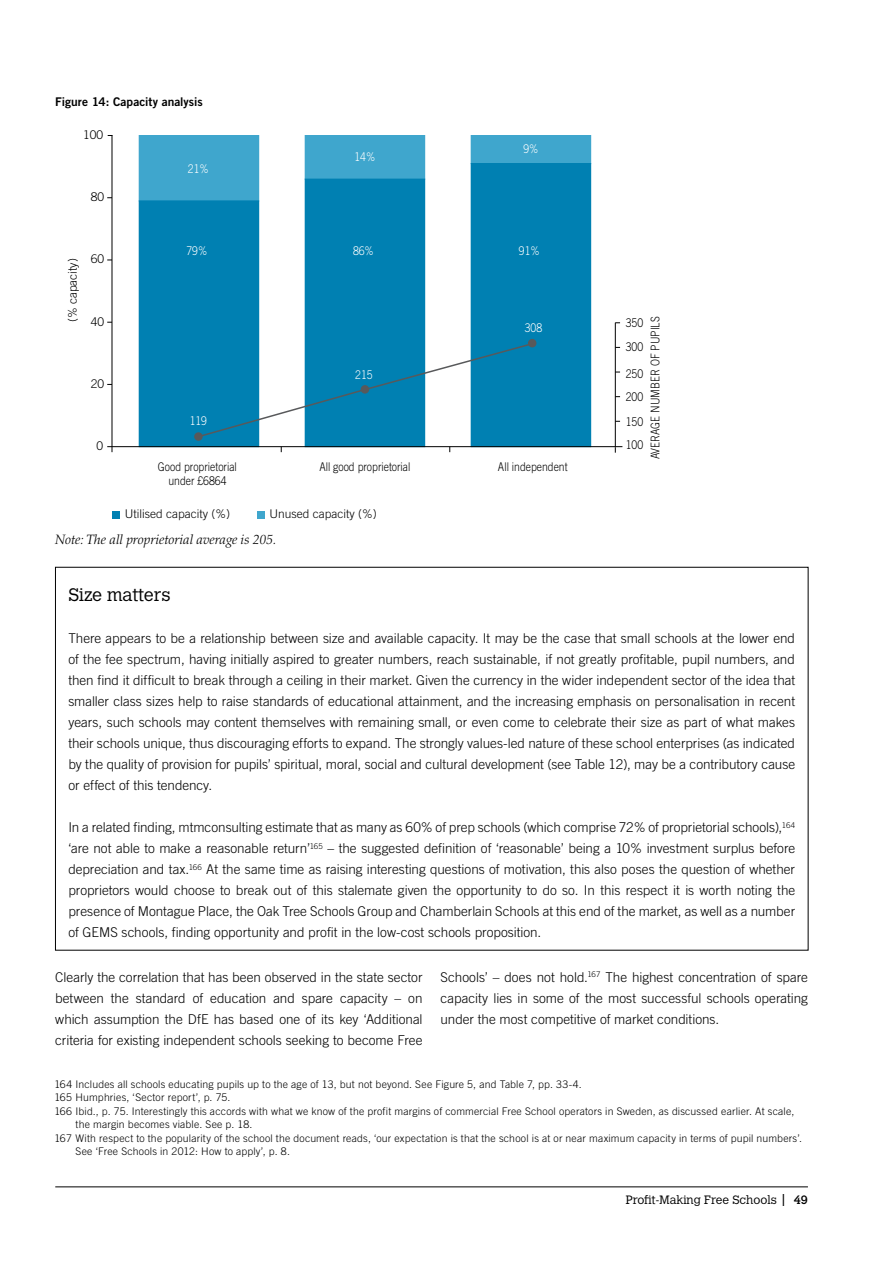
<style>
.page{position:relative;width:893px;height:1263px;background:#fff}
.page>*{position:absolute;margin:0;border:0;box-sizing:border-box;transform-origin:0 0}
.t1{font:300 18px "Calvert MT Std";color:#000}
.t2{font:300 13.5px/21px "Trade Gothic LT Std";color:#000;text-align:justify}
.t3{font:italic 300 13.5px "Palatino LT Std";color:#000}
.t4{font:300 12px/23.9px "Trade Gothic LT Std";color:#000;text-align:center;scale:.87 1}
.t5{font:300 12px "Trade Gothic LT Std";color:#010101}
.t6{font:300 12px "Calvert MT Std";color:#000}
.t7{font:300 12px "Trade Gothic LT Std";color:#fff;scale:.87 1}
.t8{font:12px "Trade Gothic LT Std Bd 2";color:#000}
.t9{font:300 12px "Trade Gothic LT Std";color:#000}
.t10{font:300 10.5px "Trade Gothic LT Std";letter-spacing:.02em;color:#000}
.s1{font-weight:400}
</style>
<div class="page">
<hr style="left:55px;top:1186px;width:753px;height:1px;background:#000">
<div style="left:139px;top:135px;width:120px;height:66px;background:#3fa6cd"></div>
<div style="left:305px;top:135px;width:120px;height:44px;background:#3fa6cd"></div>
<div style="left:305px;top:135px;width:120px;height:45px;border:1px solid #3fa6cd"></div>
<div style="left:471px;top:135px;width:120px;height:29px;background:#3fa6cd"></div>
<div style="left:139px;top:201px;width:120px;height:246px;background:#0080b2"></div>
<div style="left:139px;top:200px;width:120px;height:247px;border:1px solid #0080b2"></div>
<div style="left:305px;top:179px;width:120px;height:268px;background:#0080b2"></div>
<div style="left:471px;top:164px;width:120px;height:283px;background:#0080b2"></div>
<div style="left:112px;top:511px;width:8px;height:7px;background:#0080b2"></div>
<div style="left:257px;top:511px;width:7px;height:7px;background:#3fa6cd"></div>
<hr style="left:112px;top:446px;width:510px;height:1px;background:#000">
<hr style="left:112px;top:135px;width:1px;height:317px;background:#000">
<hr style="left:615px;top:323px;width:1px;height:124px;background:#000">
<svg style="left:203px;top:342px;width:331px;height:96px"></svg>
<div style="left:528px;top:339px;width:8px;height:8px;background:#58595b;border-radius:50%"></div>
<div style="left:361px;top:385px;width:8px;height:9px;background:#58595b;border-radius:50%"></div>
<div style="left:194px;top:432px;width:9px;height:9px;background:#58595b;border-radius:50%"></div>
<p class="t8" style="left:55px;top:94px;width:149px">Figure 14: Capacity analysis</p>
<p class="t9" style="left:83px;top:128px;width:22px">100</p>
<p class="t9" style="left:91px;top:190px;width:15px">80</p>
<p class="t7" style="left:188px;top:161px;width:26px">21%</p>
<p class="t7" style="left:354px;top:150px;width:26px">14%</p>
<p class="t7" style="left:523px;top:142px;width:19px">9%</p>
<p class="t5" style="left:66px;top:322px;width:65px;rotate:-90deg">(% capacity)</p>
<p class="t9" style="left:91px;top:252px;width:15px">60</p>
<p class="t9" style="left:91px;top:314px;width:15px">40</p>
<p class="t9" style="left:91px;top:377px;width:15px">20</p>
<p class="t9" style="left:96px;top:439px;width:8px">0</p>
<p class="t7" style="left:186px;top:244px;width:26px">79%</p>
<p class="t7" style="left:353px;top:244px;width:26px">86%</p>
<p class="t7" style="left:519px;top:244px;width:26px">91%</p>
<p class="t7" style="left:190px;top:414px;width:22px">119</p>
<p class="t7" style="left:355px;top:368px;width:22px">215</p>
<p class="t4" style="left:643px;top:459px;width:165px;rotate:-90deg">AVERAGE NUMBER OF PUPILS</p>
<p class="t7" style="left:525px;top:321px;width:22px">308</p>
<p class="t4" style="left:626px;top:311px;width:22px;text-align:left">350<br>300</p>
<p class="t4" style="left:626px;top:361px;width:22px;text-align:justify">250<br>200<br>150<br>100</p>
<p class="t4" style="left:158px;top:459px;width:92px;line-height:14.4px">Good proprietorial under £6864</p>
<p class="t4" style="left:319px;top:454px;width:106px">All good proprietorial</p>
<p class="t4" style="left:498px;top:454px;width:82px">All independent</p>
<p class="t5" style="left:125px;top:507px;width:107px">Utilised capacity (%)</p>
<p class="t5" style="left:270px;top:507px;width:109px">Unused capacity (%)</p>
<p class="t3" style="left:55px;top:531px;width:223px">Note: The all proprietorial average is 205.</p>
<h1 class="t1" style="left:68px;top:585px;width:104px">Size matters</h1>
<p class="t2" style="left:68px;top:628px;width:728px">There appears to be a relationship between size and available capacity. It may be the case that small schools at the lower end of the fee spectrum, having initially aspired to greater numbers, reach sustainable, if not greatly profitable, pupil numbers, and then find it difficult to break through a ceiling in their market. Given the currency in the wider independent sector of the idea that smaller class sizes help to raise standards of educational attainment, and the increasing emphasis on personalisation in recent years, such schools may content themselves with remaining small, or even come to celebrate their size as part of what makes their schools unique, thus discouraging efforts to expand. The strongly values-led nature of these school enterprises (as indicated by the quality of provision for pupils’ spiritual, moral, social and cultural development (see Table 12), may be a contributory cause or effect of this tendency.</p>
<p class="t2" style="left:68px;top:817px;width:728px">In a related finding, mtmconsulting estimate that as many as 60% of prep schools (which comprise 72% of proprietorial schools),<sup>164 </sup>‘are not able to make a reasonable return’<sup>165</sup> – the suggested definition of ‘reasonable’ being a 10% investment surplus before depreciation and tax.<sup>166</sup> At the same time as raising interesting questions of motivation, this also poses the question of whether proprietors would choose to break out of this stalemate given the opportunity to do so. In this respect it is worth noting the presence of Montague Place, the Oak Tree Schools Group and Chamberlain Schools at this end of the market, as well as a number of GEMS schools, finding opportunity and profit in the low-cost schools proposition.</p>
<p class="t2" style="left:55px;top:966px;width:369px">Clearly the correlation that has been observed in the state sector between the standard of education and spare capacity – on which assumption the DfE has based one of its key ‘Additional criteria for existing independent schools seeking to become Free</p>
<p class="t2" style="left:441px;top:966px;width:369px">Schools’ – does not hold.<sup>167</sup> The highest concentration of spare capacity lies in some of the most successful schools operating under the most competitive of market conditions.</p>
<p class="t10" style="left:54px;top:1078px;width:529px">164 Includes all schools educating pupils up to the age of 13, but not beyond. See Figure 5, and Table 7, pp. 33-4.</p>
<p class="t10" style="left:54px;top:1091px;width:178px">165 Humphries, ‘Sector report’, p. 75.</p>
<p class="t10" style="left:54px;top:1105px;width:742px">166 Ibid., p. 75. Interestingly this accords with what we know of the profit margins of commercial Free School operators in Sweden, as discussed earlier. At scale,</p>
<p class="t10" style="left:76px;top:1118px;width:178px">the margin becomes viable. See p. 18.</p>
<p class="t10" style="left:54px;top:1132px;width:749px">167 With respect to the popularity of the school the document reads, ‘our expectation is that the school is at or near maximum capacity in terms of pupil numbers’.</p>
<p class="t10" style="left:76px;top:1145px;width:216px">See ‘Free Schools in 2012: How to apply’, p. 8.</p>
<p class="t6" style="left:626px;top:1193px;width:184px">Profit-Making Free Schools <span class="s1">| 49</span></p>
</div>
